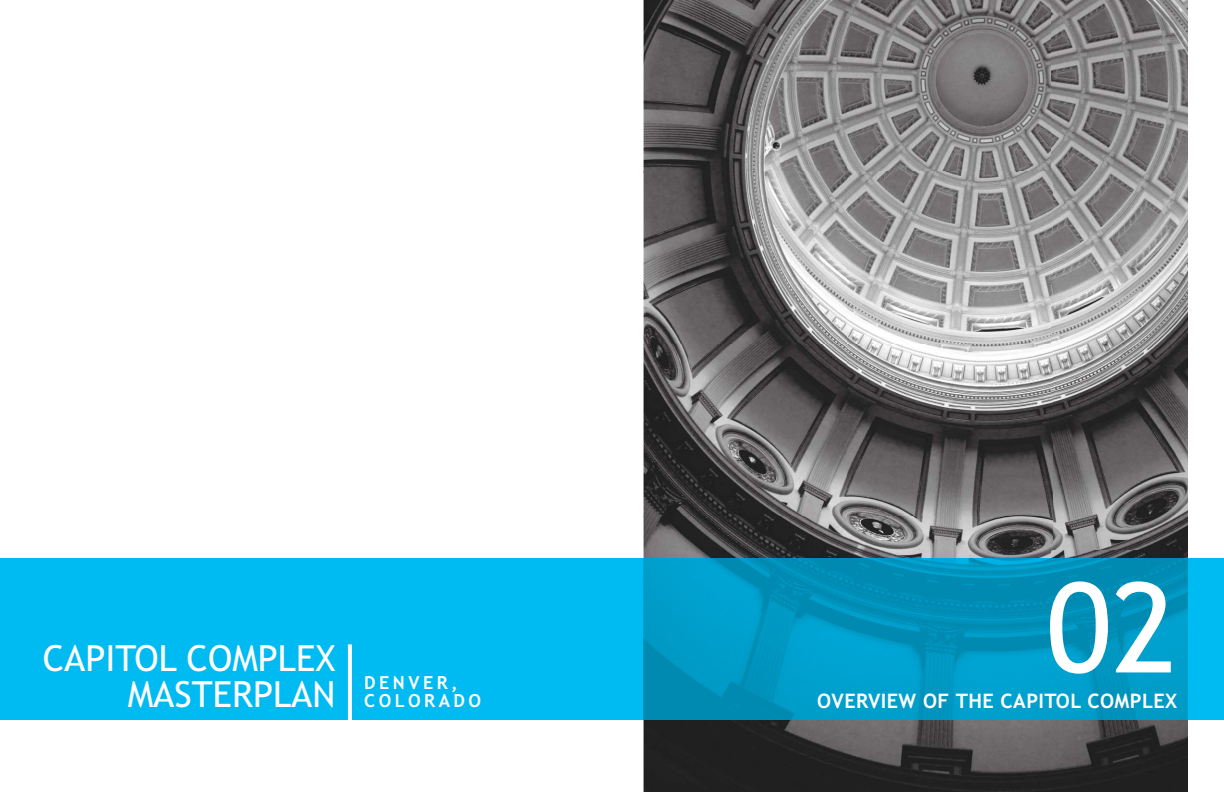
<style>
.page{position:relative;width:1224px;height:792px;background:#fff}
.page>*{position:absolute;margin:0;border:0;box-sizing:border-box;transform-origin:0 0}
.t1{font:125px "Trebuchet MS";color:#fff}
.t2{font:36px "Trebuchet MS";color:#fff}
.t3{font:700 20px "Trebuchet MS";letter-spacing:.02em;color:#fff}
.t4{font:700 18px/18px "Trebuchet MS";letter-spacing:.19em;color:#fff}
</style>
<div class="page">
<img style="left:643px;top:0;width:545px;height:792px">
<svg style="left:0;top:558px;width:1224px;height:162px;background:#00aadc"></svg>
<svg style="left:348px;top:644px;width:4px;height:76px"></svg>
<h2 class="t2" style="left:43px;top:637px;width:294px">CAPITOL COMPLEX</h2>
<h2 class="t2" style="left:128px;top:673px;width:209px">MASTERPLAN</h2>
<p class="t4" style="left:364px;top:674px;width:118px">DENVER,<br>COLORADO</p>
<h1 class="t1" style="left:1046px;top:556px;width:132px">02</h1>
<p class="t3" style="left:817px;top:689px;width:362px">OVERVIEW OF THE CAPITOL COMPLEX</p>
</div>
